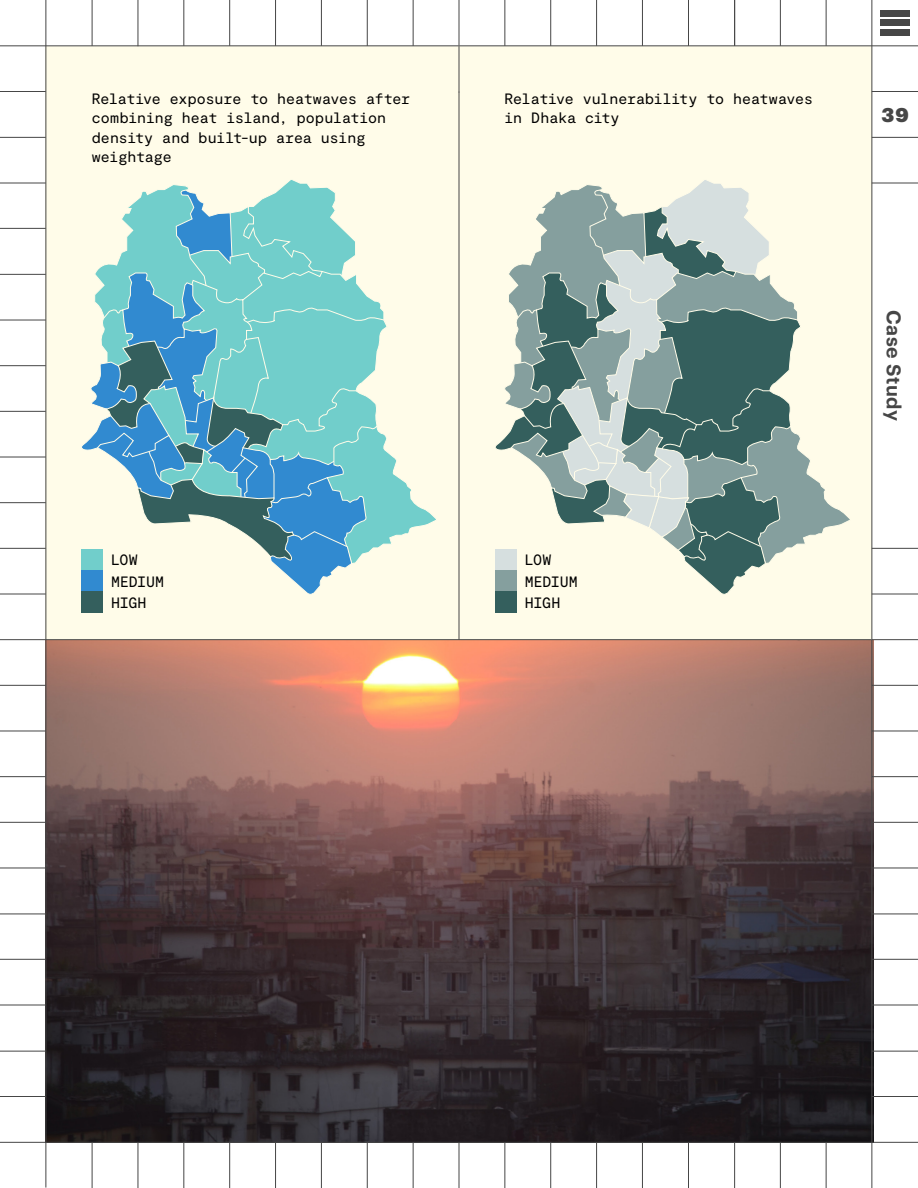
<style>
.page{position:relative;width:918px;height:1188px;background:#fff}
.page>*{position:absolute;margin:0;border:0;box-sizing:border-box;transform-origin:0 0}
.t1{font:600 19.5px "Graphik";letter-spacing:.025em;color:#464646}
.t2{font:900 19.5px "Graphik";color:#464646}
.t3{font:15px/19.5px "Moderat Mono Regular";letter-spacing:-.01em;color:#000}
</style>
<div class="page">
<div style="left:880px;top:10px;width:30px;height:7px;background:#464646"></div>
<div style="left:880px;top:19px;width:30px;height:7px;background:#464646"></div>
<div style="left:880px;top:29px;width:30px;height:6px;background:#464646"></div>
<img style="left:47px;top:640px;width:827px;height:502px">
<div style="left:46px;top:47px;width:826px;height:593px;background:#fffce9"></div>
<hr style="left:321px;top:0;width:1px;height:46px;background:#464646">
<hr style="left:596px;top:0;width:1px;height:46px;background:#464646">
<hr style="left:183px;top:0;width:1px;height:46px;background:#464646">
<hr style="left:92px;top:0;width:1px;height:46px;background:#464646">
<hr style="left:367px;top:0;width:1px;height:46px;background:#464646">
<hr style="left:642px;top:0;width:1px;height:46px;background:#464646">
<hr style="left:229px;top:0;width:1px;height:46px;background:#464646">
<hr style="left:504px;top:0;width:1px;height:46px;background:#464646">
<hr style="left:780px;top:0;width:1px;height:46px;background:#464646">
<hr style="left:138px;top:0;width:1px;height:46px;background:#464646">
<hr style="left:413px;top:0;width:1px;height:46px;background:#464646">
<hr style="left:688px;top:0;width:1px;height:46px;background:#464646">
<hr style="left:275px;top:0;width:1px;height:46px;background:#464646">
<hr style="left:550px;top:0;width:1px;height:46px;background:#464646">
<hr style="left:826px;top:0;width:1px;height:46px;background:#464646">
<hr style="left:321px;top:1142px;width:1px;height:46px;background:#464646">
<hr style="left:596px;top:1142px;width:1px;height:46px;background:#464646">
<hr style="left:183px;top:1142px;width:1px;height:46px;background:#464646">
<hr style="left:459px;top:1142px;width:1px;height:46px;background:#464646">
<hr style="left:734px;top:1142px;width:1px;height:46px;background:#464646">
<hr style="left:92px;top:1142px;width:1px;height:46px;background:#464646">
<hr style="left:367px;top:1142px;width:1px;height:46px;background:#464646">
<hr style="left:642px;top:1142px;width:1px;height:46px;background:#464646">
<hr style="left:229px;top:1142px;width:1px;height:46px;background:#464646">
<hr style="left:504px;top:1142px;width:1px;height:46px;background:#464646">
<hr style="left:780px;top:1142px;width:1px;height:46px;background:#464646">
<hr style="left:138px;top:1142px;width:1px;height:46px;background:#464646">
<hr style="left:413px;top:1142px;width:1px;height:46px;background:#464646">
<hr style="left:688px;top:1142px;width:1px;height:46px;background:#464646">
<hr style="left:275px;top:1142px;width:1px;height:46px;background:#464646">
<hr style="left:550px;top:1142px;width:1px;height:46px;background:#464646">
<hr style="left:826px;top:1142px;width:1px;height:46px;background:#464646">
<hr style="left:871px;top:0;width:1px;height:1188px;background:#464646">
<hr style="left:0;top:411px;width:46px;height:1px;background:#464646">
<hr style="left:0;top:822px;width:46px;height:1px;background:#464646">
<hr style="left:0;top:228px;width:46px;height:1px;background:#464646">
<hr style="left:0;top:594px;width:46px;height:1px;background:#464646">
<hr style="left:0;top:1005px;width:46px;height:1px;background:#464646">
<hr style="left:0;top:91px;width:46px;height:1px;background:#464646">
<hr style="left:0;top:457px;width:46px;height:1px;background:#464646">
<hr style="left:0;top:868px;width:46px;height:1px;background:#464646">
<hr style="left:0;top:274px;width:46px;height:1px;background:#464646">
<hr style="left:0;top:639px;width:46px;height:1px;background:#464646">
<hr style="left:0;top:1051px;width:46px;height:1px;background:#464646">
<hr style="left:0;top:137px;width:46px;height:1px;background:#464646">
<hr style="left:0;top:502px;width:46px;height:1px;background:#464646">
<hr style="left:0;top:914px;width:46px;height:1px;background:#464646">
<hr style="left:0;top:320px;width:46px;height:1px;background:#464646">
<hr style="left:0;top:685px;width:46px;height:1px;background:#464646">
<hr style="left:0;top:1096px;width:46px;height:1px;background:#464646">
<hr style="left:0;top:183px;width:46px;height:1px;background:#464646">
<hr style="left:0;top:548px;width:46px;height:1px;background:#464646">
<hr style="left:0;top:959px;width:46px;height:1px;background:#464646">
<hr style="left:0;top:365px;width:46px;height:1px;background:#464646">
<hr style="left:0;top:776px;width:46px;height:1px;background:#464646">
<hr style="left:0;top:731px;width:46px;height:1px;background:#464646">
<hr style="left:872px;top:822px;width:46px;height:1px;background:#464646">
<hr style="left:872px;top:594px;width:46px;height:1px;background:#464646">
<hr style="left:872px;top:1005px;width:46px;height:1px;background:#464646">
<hr style="left:872px;top:91px;width:46px;height:1px;background:#464646">
<hr style="left:872px;top:868px;width:46px;height:1px;background:#464646">
<hr style="left:872px;top:639px;width:46px;height:1px;background:#464646">
<hr style="left:872px;top:1051px;width:46px;height:1px;background:#464646">
<hr style="left:872px;top:137px;width:46px;height:1px;background:#464646">
<hr style="left:872px;top:914px;width:46px;height:1px;background:#464646">
<hr style="left:872px;top:685px;width:46px;height:1px;background:#464646">
<hr style="left:872px;top:1096px;width:46px;height:1px;background:#464646">
<hr style="left:872px;top:183px;width:46px;height:1px;background:#464646">
<hr style="left:872px;top:548px;width:46px;height:1px;background:#464646">
<hr style="left:872px;top:959px;width:46px;height:1px;background:#464646">
<hr style="left:872px;top:776px;width:46px;height:1px;background:#464646">
<hr style="left:872px;top:731px;width:46px;height:1px;background:#464646">
<hr style="left:0;top:1142px;width:918px;height:1px;background:#464646">
<hr style="left:459px;top:46px;width:1px;height:594px;background:#464646">
<hr style="left:0;top:45px;width:918px;height:1px;background:#464646">
<hr style="left:734px;top:0;width:1px;height:45px;background:#464646">
<hr style="left:459px;top:0;width:1px;height:45px;background:#464646">
<hr style="left:46px;top:0;width:1px;height:1188px;background:#464646">
<hr style="left:46px;top:639px;width:826px;height:1px;background:#464646">
<svg style="left:82px;top:180px;width:354px;height:415px"></svg>
<div style="left:81px;top:549px;width:22px;height:21px;background:#71cecb"></div>
<div style="left:81px;top:570px;width:22px;height:21px;background:#318ad0"></div>
<div style="left:81px;top:591px;width:22px;height:22px;background:#345f5d"></div>
<div style="left:495px;top:591px;width:21px;height:22px;background:#345f5d"></div>
<svg style="left:495px;top:180px;width:355px;height:416px"></svg>
<p class="t3" style="left:92px;top:89px;width:320px">Relative exposure to heatwaves after combining heat island, population density and built-up area using weightage</p>
<p class="t3" style="left:111px;top:550px;width:55px;line-height:21.3px">LOW<br>MEDIUM<br>HIGH</p>
<p class="t3" style="left:504px;top:89px;width:310px">Relative vulnerability to heatwaves in Dhaka city</p>
<h1 class="t2" style="left:881px;top:100px;width:29px">39</h1>
<p class="t3" style="left:525px;top:550px;width:55px;line-height:21.3px">LOW<br>MEDIUM<br>HIGH</p>
<h1 class="t1" style="left:909px;top:310px;width:112px;rotate:90deg">Case Study</h1>
</div>
